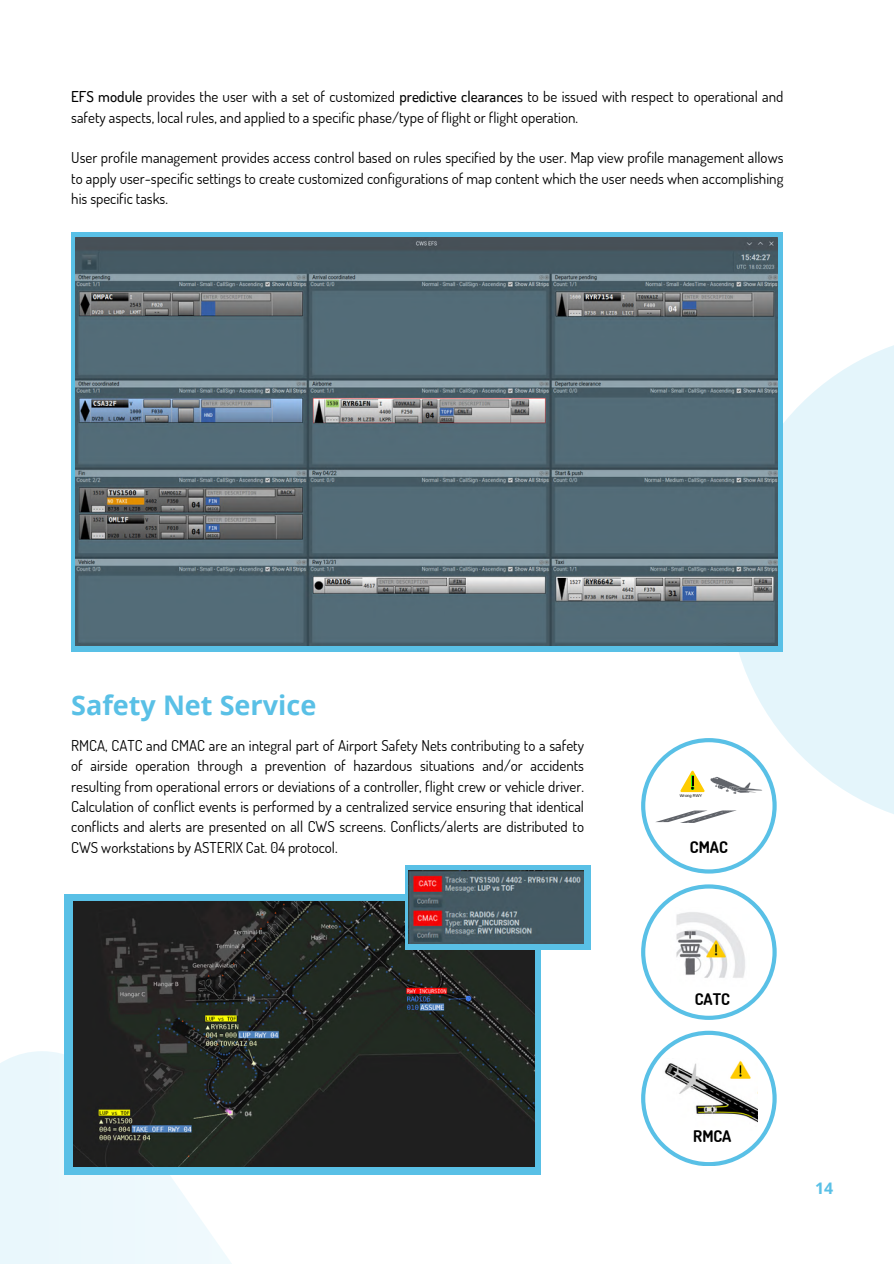
<style>
.page{position:relative;width:894px;height:1264px;background:#fff}
.page>*{position:absolute;margin:0;border:0;box-sizing:border-box;transform-origin:0 0}
.t1{font:700 27px "Open Sans";color:#59c0e6}
.t2{font:700 16.05px "Dosis";color:#000}
.t3{font:700 15.9px "Open Sans";color:#59c0e6}
.t4{font:15px/20.2px "Dosis";color:#000;text-align:justify}
.t5{font:4.05px "Liberation Sans";color:#000}
.s1{font-weight:500}
</style>
<div class="page">
<div style="left:71px;top:232px;width:712px;height:420px;background:linear-gradient(to right,#59c1e7,#59bfe5)"></div>
<svg style="left:0;top:1051px;width:447px;height:212px;fill:#edf8fd"></svg>
<div style="left:64px;top:894px;width:476px;height:280px;background:#59c0e6"></div>
<svg style="left:727px;top:331px;width:166px;height:484px;fill:#e4f5fb"></svg>
<svg style="left:199px;top:1219px;width:248px;height:44px"></svg>
<svg style="left:641px;top:884px;width:135px;height:135px"></svg>
<img style="left:670px;top:907px;width:79px;height:79px">
<svg style="left:641px;top:1030px;width:135px;height:135px"></svg>
<img style="left:662px;top:1058px;width:95px;height:72px">
<img style="left:728px;top:1058px;width:25px;height:26px">
<svg style="left:641px;top:738px;width:135px;height:135px"></svg>
<img style="left:75px;top:238px;width:701px;height:407px">
<img style="left:74px;top:902px;width:460px;height:264px">
<div style="left:404px;top:865px;width:186px;height:84px;background:#59c0e6"></div>
<img style="left:408px;top:870px;width:175px;height:74px">
<p class="t4" style="left:71px;top:86px;width:713px"><span class="s1">EFS module</span> provides the user with a set of customized <span class="s1">predictive clearances</span> to be issued with respect to operational and safety aspects, local rules, and applied to a specific phase/type of flight or flight operation.</p>
<p class="t4" style="left:71px;top:147px;width:713px">User profile management provides access control based on rules specified by the user. Map view profile management allows to apply user-specific settings to create customized configurations of map content which the user needs when accomplishing his specific tasks.</p>
<p class="t1" style="left:71px;top:686px;width:246px">Safety Net Service</p>
<p class="t4" style="left:71px;top:735px;width:514px">RMCA, CATC and CMAC are an integral part of Airport Safety Nets contributing to a safety of airside operation through a prevention of hazardous situations and/or accidents resulting from operational errors or deviations of a controller, flight crew or vehicle driver.<br>Calculation of conflict events is performed by a centralized service ensuring that identical conflicts and alerts are presented on all CWS screens. Conflicts/alerts are distributed to CWS workstations by ASTERIX Cat. 04 protocol.</p>
<p class="t5" style="left:679px;top:793px;width:24px">Wrong RWY</p>
<h2 class="t2" style="left:689px;top:837px;width:39px">CMAC</h2>
<p class="t2" style="left:694px;top:988px;width:37px">CATC</p>
<p class="t2" style="left:693px;top:1125px;width:40px">RMCA</p>
<p class="t3" style="left:814px;top:1177px;width:20px">14</p>
</div>
